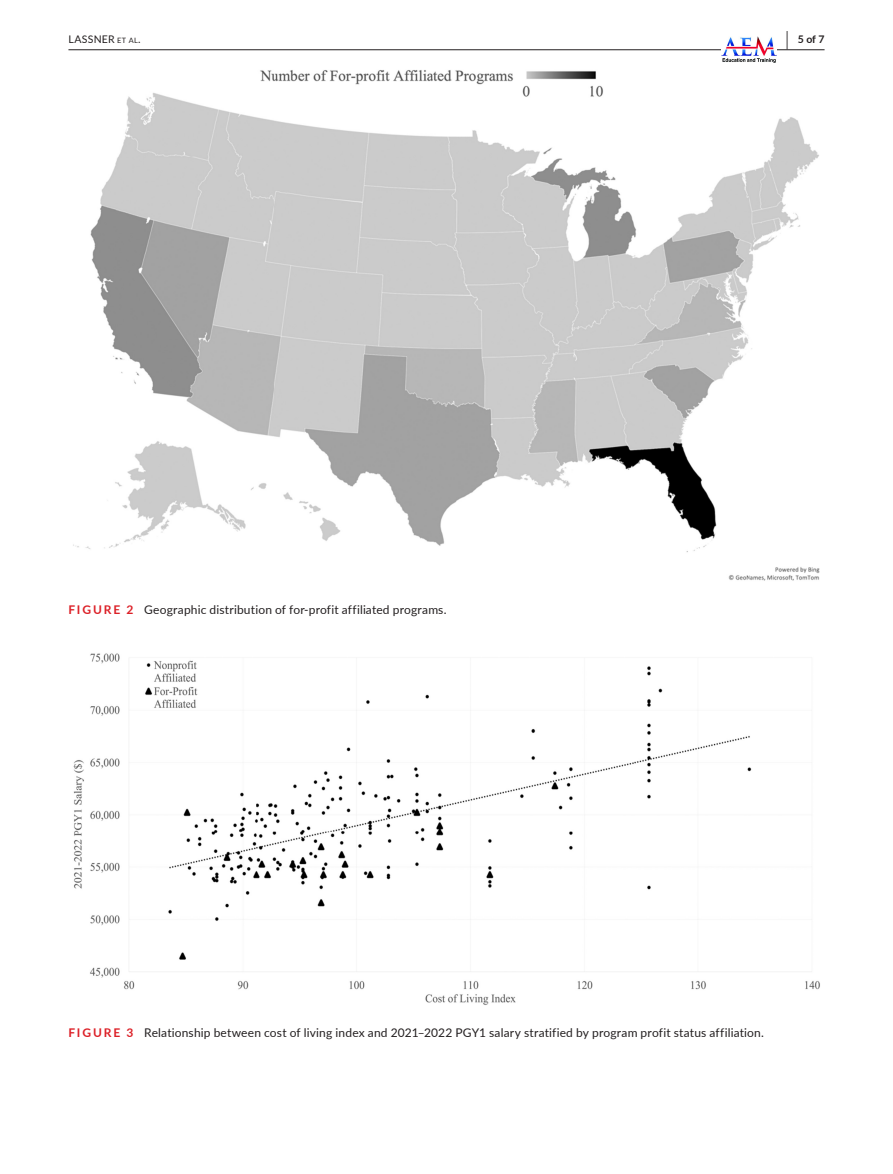
<style>
.page{position:relative;width:893px;height:1174px;background:#fff}
.page>*{position:absolute;margin:0;border:0;box-sizing:border-box;transform-origin:0 0}
.t1{font:12px "Lato";letter-spacing:.015em;color:#231f20}
.t2{font:10.5px "Lato";letter-spacing:.02em;color:#231f20}
.t3{font:700 10.5px "Lato";color:#231f20}
.s1{font-size:7.35px}
.s2{font-size:19.5px}
.s3{font-weight:700;color:#dc2027}
</style>
<div class="page">
<hr style="left:68px;top:49px;width:756px;height:1px;background:#231f20">
<img style="left:721px;top:37px;width:55px;height:25px">
<img style="left:73px;top:70px;width:747px;height:511px">
<img style="left:73px;top:653px;width:747px;height:352px">
<p class="t2" style="left:68px;top:31px;width:74px">LASSNER <span class="s1">et al</span>.</p>
<p class="t3" style="left:786px;top:31px;width:40px"><span class="s2">|</span> 5 of 7</p>
<p class="t1" style="left:68px;top:601px;width:380px"><span class="s3">FIGURE 2</span> Geographic distribution of for-profit affiliated programs.</p>
<p class="t1" style="left:68px;top:1024px;width:697px"><span class="s3">FIGURE 3</span> Relationship between cost of living index and 2021–2022 PGY1 salary stratified by program profit status affiliation.</p>
</div>
